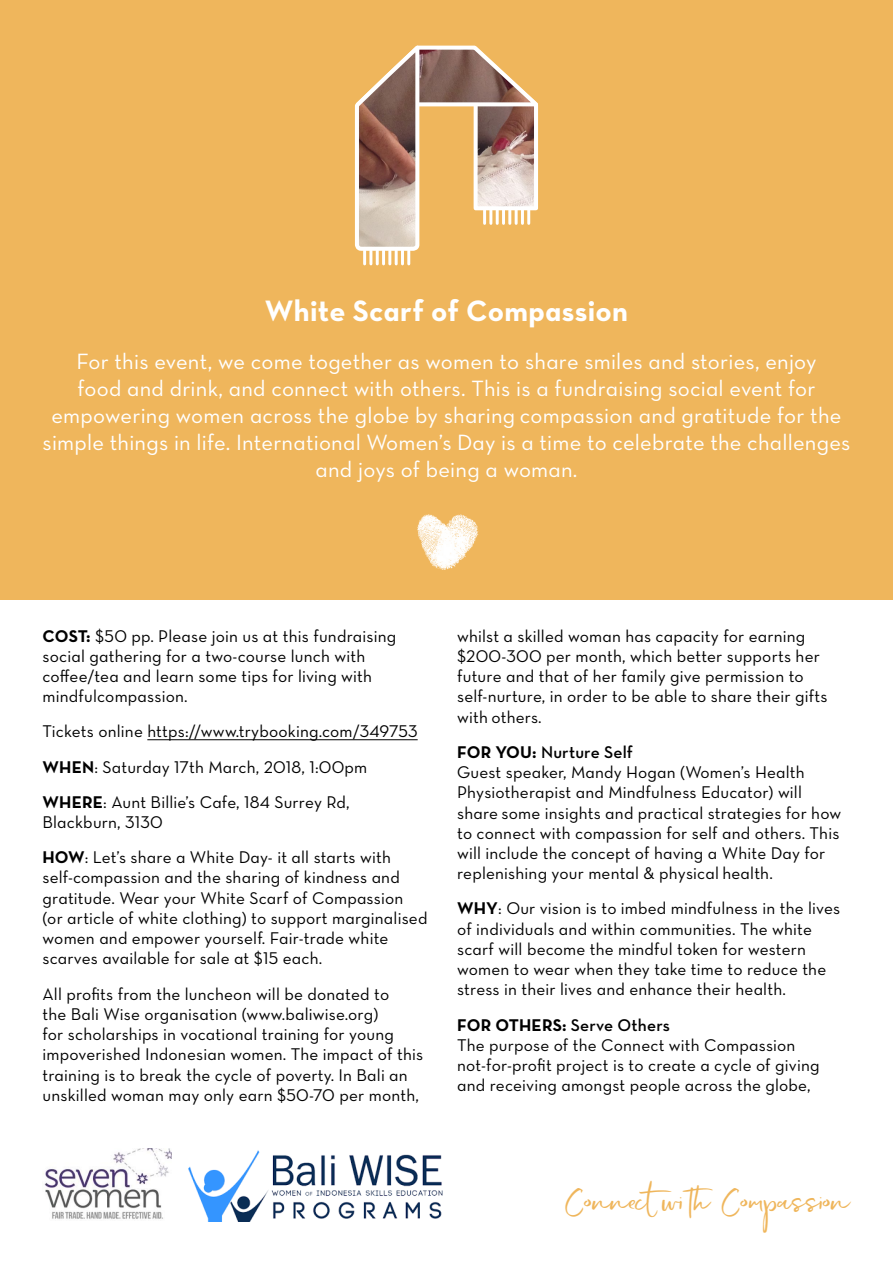
<style>
.page{position:relative;width:893px;height:1263px;background:#fff}
.page>*{position:absolute;margin:0;border:0;box-sizing:border-box;transform-origin:0 0}
.t1{font:30px "Neutra Text Bold Alt";letter-spacing:.01em;color:#fff}
.t2{font:28.5px "Echo Soul";letter-spacing:-.01em;color:#efb65c}
.t3{font:22.5px/27px "Neutra Text Book Alt";letter-spacing:.01em;color:#fff;text-align:center}
.t4{font:17.25px/20.2px "Neutra Text Book Alt";letter-spacing:.01em;color:#000}
.t5{font:17.25px "Neutra Text Demi Alt";letter-spacing:.01em;color:#000}
.s1{font-family:"Neutra Text Bold Alt"}
</style>
<div class="page">
<div style="left:0;top:0;width:893px;height:600px;background:#efb65c"></div>
<img style="left:417px;top:514px;width:62px;height:56px">
<svg style="left:355px;top:45px;width:183px;height:219px"></svg>
<hr style="left:147px;top:739px;width:271px;height:1px;background:#000">
<img style="left:43px;top:1149px;width:128px;height:70px">
<img style="left:188px;top:1150px;width:255px;height:71px">
<h1 class="t1" style="left:265px;top:292px;width:365px">White Scarf of Compassion</h1>
<p class="t3" style="left:43px;top:348px;width:809px">For this event, we come together as women to share smiles and stories, enjoy<br>food and drink, and connect with others. This is a fundraising social event for empowering women across the globe by sharing compassion and gratitude for the simple things in life. International Women’s Day is a time to celebrate the challenges and joys of being a woman.</p>
<p class="t4" style="left:43px;top:625px;width:355px"><span class="s1">COST:</span> $50 pp. Please join us at this fundraising social gathering for a two-course lunch with coffee/tea and learn some tips for living with mindfulcompassion.</p>
<p class="t4" style="left:43px;top:714px;width:377px;line-height:35.1px">Tickets online https://www.trybooking.com/349753<br><span class="s1">WHEN</span>: Saturday 17th March, 2018, 1:00pm<br><span class="s1">WHERE</span>: Aunt Billie’s Cafe, 184 Surrey Rd,</p>
<p class="t4" style="left:43px;top:804px;width:350px;line-height:35.1px">Blackburn, 3130<br><span class="s1">HOW</span>: Let’s share a White Day- it all starts with</p>
<p class="t4" style="left:43px;top:867px;width:386px">self-compassion and the sharing of kindness and gratitude. Wear your White Scarf of Compassion (or article of white clothing) to support marginalised women and empower yourself. Fair-trade white scarves available for sale at $15 each.</p>
<p class="t4" style="left:43px;top:983px;width:382px">All profits from the luncheon will be donated to<br>the Bali Wise organisation (www.baliwise.org)<br>for scholarships in vocational training for young impoverished Indonesian women. The impact of this training is to break the cycle of poverty. In Bali an unskilled woman may only earn $50-70 per month,</p>
<p class="t4" style="left:457px;top:625px;width:372px">whilst a skilled woman has capacity for earning $200-300 per month, which better supports her future and that of her family give permission to self-nurture, in order to be able to share their gifts with others.</p>
<p class="t5" style="left:457px;top:741px;width:177px"><span class="s1">FOR YOU:</span> Nurture Self</p>
<p class="t4" style="left:457px;top:762px;width:386px">Guest speaker, Mandy Hogan (Women’s Health Physiotherapist and Mindfulness Educator) will share some insights and practical strategies for how to connect with compassion for self and others. This will include the concept of having a White Day for replenishing your mental &amp; physical health.</p>
<p class="t4" style="left:457px;top:898px;width:385px"><span class="s1">WHY</span>: Our vision is to imbed mindfulness in the lives of individuals and within communities. The white scarf will become the mindful token for western women to wear when they take time to reduce the stress in their lives and enhance their health.</p>
<p class="t5" style="left:457px;top:1014px;width:214px"><span class="s1">FOR OTHERS:</span> Serve Others</p>
<p class="t4" style="left:457px;top:1034px;width:364px">The purpose of the Connect with Compassion not-for-profit project is to create a cycle of giving and receiving amongst people across the globe,</p>
<h2 class="t2" style="left:565px;top:1182px;width:287px">ConnectwiTh Compassion</h2>
</div>
